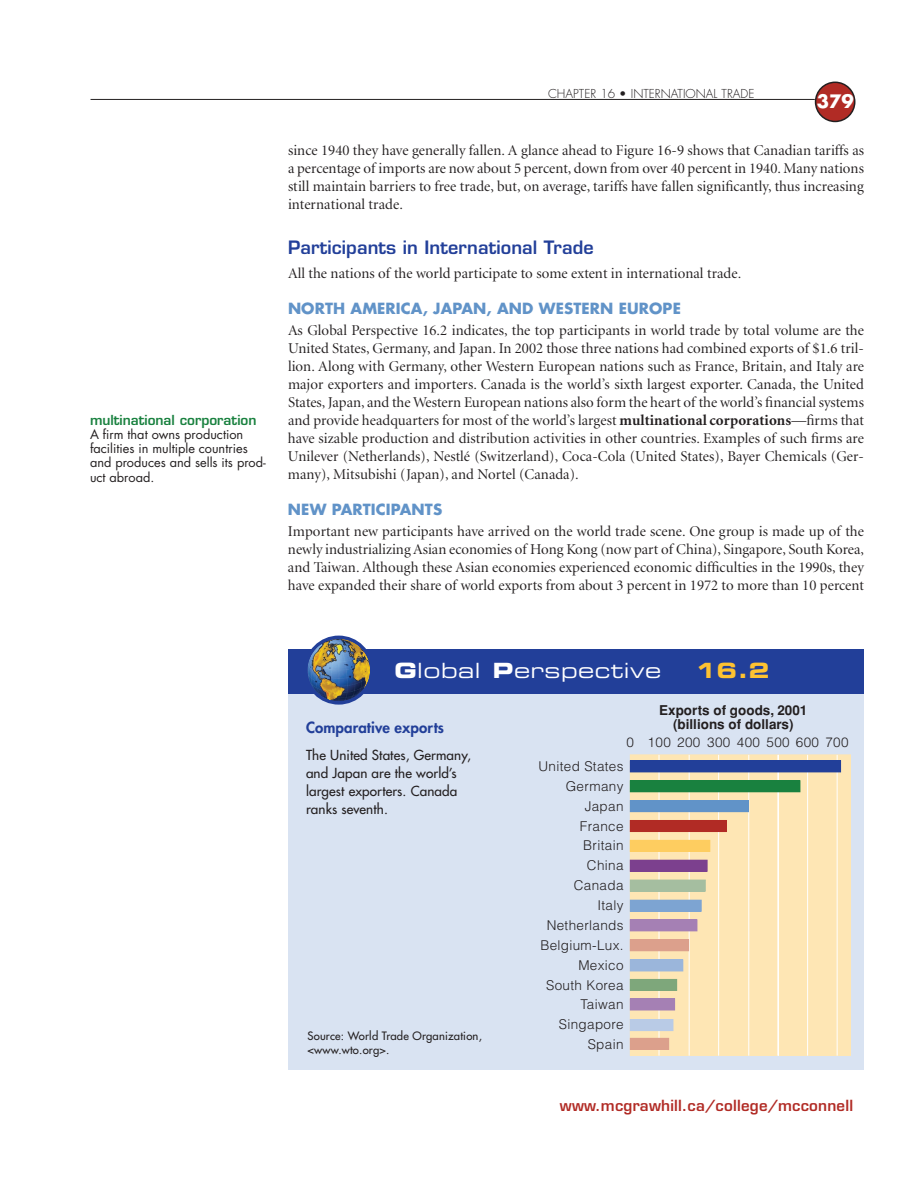
<style>
.page{position:relative;width:918px;height:1188px;background:#fff}
.page>*{position:absolute;margin:0;border:0;box-sizing:border-box;transform-origin:0 0}
.t1{font:21px "Eurostile Extended Two";letter-spacing:.025em;color:#fff}
.t2{font:21px "Eurostile Bold Extended Two";color:#fec231}
.t3{font:600 18px "Eurostile";letter-spacing:.005em;color:#223f99}
.t4{font:700 18px "Futura";color:#fff}
.t5{font:15px/18px "Minion Display";letter-spacing:.005em;color:#231f20;text-align:justify}
.t6{font:700 15px "Futura";letter-spacing:.005em;color:#6193c8}
.t7{font:600 15px "Eurostile";letter-spacing:.015em;color:#b12b25}
.t8{font:800 15px "Futura";letter-spacing:.005em;color:#223f99}
.t9{font:300 13.5px/20px "Helvetica";letter-spacing:.025em;color:#231f20;text-align:right}
.t10{font:13.5px/18px "Futura";letter-spacing:.01em;color:#231f20}
.t11{font:700 13.5px/13.5px "Helvetica";color:#231f20;text-align:center}
.t12{font:600 13.5px "Eurostile";color:#19813f}
.t13{font:12.75px/14.2px "Futura";color:#231f20}
.t14{font:300 12px "Futura";color:#231f20}
.t15{font:11.25px/13.5px "Futura";letter-spacing:.015em;color:#231f20}
.s1{font-family:"Minion";font-weight:700}
.s2{font-family:"Eurostile Bold Extended Two"}
</style>
<div class="page">
<svg style="left:815px;top:82px;width:41px;height:40px"></svg>
<hr style="left:91px;top:99px;width:724px;height:1px;background:#231f20">
<div style="left:288px;top:654px;width:576px;height:416px;background:#d9e3f2"></div>
<div style="left:288px;top:649px;width:576px;height:45px;background:#223f99"></div>
<img style="left:307px;top:636px;width:63px;height:69px">
<svg style="left:630px;top:754px;width:220px;height:302px;background:#fce5b5"></svg>
<hr style="left:659px;top:755px;width:1px;height:301px;background:#fff">
<hr style="left:689px;top:755px;width:1px;height:301px;background:#fff">
<hr style="left:718px;top:755px;width:1px;height:301px;background:#fff">
<hr style="left:748px;top:755px;width:1px;height:301px;background:#fff">
<hr style="left:778px;top:755px;width:1px;height:301px;background:#fff">
<hr style="left:807px;top:755px;width:1px;height:301px;background:#fff">
<hr style="left:837px;top:755px;width:1px;height:301px;background:#fff">
<div style="left:630px;top:1020px;width:43px;height:11px;background:#b9cbe6"></div>
<div style="left:630px;top:1019px;width:43px;height:12px;border:1px solid #b9cbe6"></div>
<div style="left:630px;top:979px;width:47px;height:11px;background:#7ea77b"></div>
<div style="left:630px;top:979px;width:47px;height:12px;border:1px solid #7ea77b"></div>
<div style="left:630px;top:999px;width:45px;height:11px;background:#a580b4"></div>
<div style="left:630px;top:1038px;width:39px;height:11px;background:#dca08c"></div>
<div style="left:630px;top:1038px;width:39px;height:12px;border:1px solid #dca08c"></div>
<div style="left:630px;top:960px;width:53px;height:11px;background:#9bb6db"></div>
<div style="left:630px;top:940px;width:59px;height:11px;background:#dca08c"></div>
<div style="left:630px;top:939px;width:59px;height:12px;border:1px solid #dca08c"></div>
<div style="left:630px;top:900px;width:71px;height:11px;background:#7da4d2"></div>
<div style="left:630px;top:900px;width:72px;height:12px;border:1px solid #7da4d2"></div>
<div style="left:630px;top:920px;width:67px;height:11px;background:#a580b4"></div>
<div style="left:630px;top:919px;width:67px;height:12px;border:1px solid #a580b4"></div>
<div style="left:630px;top:880px;width:75px;height:11px;background:#a5bea0"></div>
<div style="left:630px;top:880px;width:76px;height:12px;border:1px solid #a5bea0"></div>
<div style="left:630px;top:860px;width:77px;height:11px;background:#7c408e"></div>
<div style="left:630px;top:860px;width:77px;height:12px;border:1px solid #7c408e"></div>
<div style="left:630px;top:840px;width:80px;height:11px;background:#fecd60"></div>
<div style="left:630px;top:840px;width:80px;height:12px;border:1px solid #fecd60"></div>
<div style="left:630px;top:820px;width:96px;height:12px;background:#b12b25"></div>
<div style="left:630px;top:801px;width:118px;height:11px;background:#6193c8"></div>
<div style="left:630px;top:800px;width:119px;height:12px;border:1px solid #6193c8"></div>
<div style="left:630px;top:781px;width:170px;height:11px;background:#19813f"></div>
<div style="left:630px;top:780px;width:170px;height:12px;border:1px solid #19813f"></div>
<div style="left:630px;top:761px;width:211px;height:11px;background:#223f99"></div>
<div style="left:630px;top:760px;width:211px;height:12px;border:1px solid #223f99"></div>
<p class="t12" style="left:90px;top:414px;width:168px">multinational corporation</p>
<p class="t13" style="left:90px;top:428px;width:177px">A firm that owns production facilities in multiple countries and produces and sells its prod&shy;uct abroad.</p>
<p class="t14" style="left:548px;top:89px;width:208px">CHAPTER 16 • INTERNATIONAL TRADE</p>
<p class="t4" style="left:817px;top:93px;width:39px">379</p>
<p class="t5" style="left:288px;top:142px;width:578px">since 1940 they have generally fallen. A glance ahead to Figure 16-9 shows that Canadian tariffs as a percentage of imports are now about 5 percent, down from over 40 percent in 1940. Many nations still maintain barriers to free trade, but, on average, tariffs have fallen significantly, thus increasing international trade.</p>
<p class="t3" style="left:288px;top:240px;width:307px">Participants in International Trade</p>
<p class="t5" style="left:288px;top:265px;width:455px">All the nations of the world participate to some extent in international trade.</p>
<p class="t6" style="left:288px;top:301px;width:394px">NORTH AMERICA, JAPAN, AND WESTERN EUROPE</p>
<p class="t5" style="left:288px;top:322px;width:578px">As Global Perspective 16.2 indicates, the top participants in world trade by total volume are the United States, Germany, and Japan. In 2002 those three nations had combined exports of $1.6 tril&shy;lion. Along with Germany, other Western European nations such as France, Britain, and Italy are major exporters and importers. Canada is the world’s sixth largest exporter. Canada, the United States, Japan, and the Western European nations also form the heart of the world’s financial systems and provide headquarters for most of the world’s largest <span class="s1">multinational corporations</span>—firms that have sizable production and distribution activities in other countries. Examples of such firms are Unilever (Netherlands), Nestlé (Switzerland), Coca-Cola (United States), Bayer Chemicals (Ger&shy;many), Mitsubishi (Japan), and Nortel (Canada).</p>
<p class="t6" style="left:288px;top:502px;width:156px">NEW PARTICIPANTS</p>
<p class="t5" style="left:288px;top:523px;width:578px">Important new participants have arrived on the world trade scene. One group is made up of the newly industrializing Asian economies of Hong Kong (now part of China), Singapore, South Korea, and Taiwan. Although these Asian economies experienced economic difficulties in the 1990s, they have expanded their share of world exports from about 3 percent in 1972 to more than 10 percent</p>
<h1 class="t1" style="left:394px;top:663px;width:268px"><span class="s2">G</span>lobal <span class="s2">P</span>erspective</h1>
<h1 class="t2" style="left:695px;top:663px;width:76px">16.2</h1>
<p class="t8" style="left:306px;top:720px;width:140px">Comparative exports</p>
<p class="t10" style="left:306px;top:747px;width:166px">The United States, Germany, and Japan are the world’s largest exporters. Canada ranks seventh.</p>
<p class="t11" style="left:659px;top:705px;width:150px">Exports of goods, 2001 (billions of dollars)</p>
<p class="t9" style="left:627px;top:734px;width:224px">0 100 200 300 400 500 600 700</p>
<p class="t9" style="left:538px;top:757px;width:87px">United States<br>Germany<br>Japan<br>France<br>Britain<br>China<br>Canada</p>
<p class="t9" style="left:547px;top:916px;width:78px">Netherlands</p>
<p class="t9" style="left:597px;top:897px;width:28px">Italy</p>
<p class="t9" style="left:540px;top:936px;width:85px">Belgium-Lux.<br>Mexico</p>
<p class="t15" style="left:308px;top:1030px;width:176px">Source: World Trade Organization, &lt;www.wto.org&gt;.</p>
<p class="t9" style="left:546px;top:976px;width:79px">South Korea<br>Taiwan</p>
<p class="t9" style="left:588px;top:1036px;width:37px">Spain</p>
<p class="t9" style="left:559px;top:1016px;width:66px">Singapore</p>
<p class="t7" style="left:560px;top:1099px;width:295px">www.mcgrawhill.ca/college/mcconnell</p>
</div>
